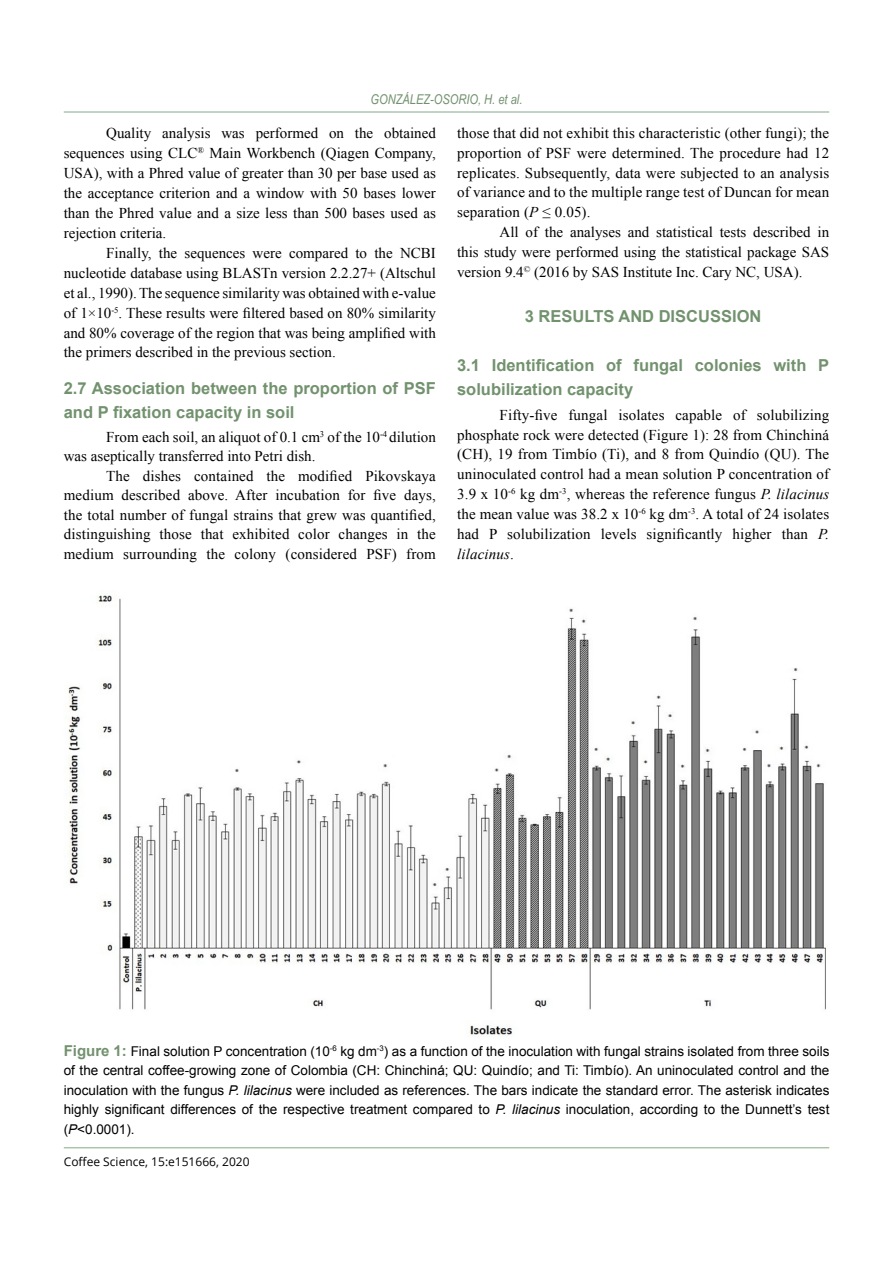
<style>
.page{position:relative;width:893px;height:1263px;background:#fff}
.page>*{position:absolute;margin:0;border:0;box-sizing:border-box;transform-origin:0 0}
.t1{font:700 16.5px/24px "Arial";color:#72926e}
.t2{font:15px/20px "Times New Roman";color:#000;text-align:justify}
.t3{font:13.5px/19.5px "Arial";color:#000;text-align:justify}
.t4{font:italic 13.5px "Arial Narrow";color:#72926e}
.t5{font:12px "Open Sans";color:#000}
.s1{font-style:italic}
.s2{font-weight:700;font-size:15px;color:#72926e}
</style>
<div class="page">
<hr style="left:64px;top:1147px;width:765px;height:1px;background:#84a886">
<hr style="left:64px;top:112px;width:765px;height:1px;background:#84a886">
<img style="left:66px;top:590px;width:760px;height:447px">
<p class="t4" style="left:370px;top:90px;width:153px">GONZÁLEZ-OSORIO, H. et al.</p>
<p class="t2" style="left:64px;top:123px;width:374px;text-indent:43px">Quality analysis was performed on the obtained sequences using CLC<sup>®</sup> Main Workbench (Qiagen Company, USA), with a Phred value of greater than 30 per base used as the acceptance criterion and a window with 50 bases lower than the Phred value and a size less than 500 bases used as rejection criteria.</p>
<p class="t2" style="left:64px;top:242px;width:374px;text-indent:43px">Finally, the sequences were compared to the NCBI nucleotide database using BLASTn version 2.2.27+ (Altschul et al., 1990). The sequence similarity was obtained with e-value of 1×10<sup>-5</sup>. These results were filtered based on 80% similarity and 80% coverage of the region that was being amplified with the primers described in the previous section.</p>
<p class="t1" style="left:64px;top:377px;width:374px">2.7 Association between the proportion of PSF and P fixation capacity in soil</p>
<p class="t2" style="left:64px;top:427px;width:374px;line-height:19.5px;text-indent:43px">From each soil, an aliquot of 0.1 cm<sup>3</sup> of the 10<sup>-4</sup> dilution was aseptically transferred into Petri dish.</p>
<p class="t2" style="left:64px;top:466px;width:374px;line-height:19.5px;text-indent:43px">The dishes contained the modified Pikovskaya medium described above. After incubation for five days, the total number of fungal strains that grew was quantified, distinguishing those that exhibited color changes in the medium surrounding the colony (considered PSF) from</p>
<p class="t2" style="left:457px;top:123px;width:374px">those that did not exhibit this characteristic (other fungi); the proportion of PSF were determined. The procedure had 12 replicates. Subsequently, data were subjected to an analysis of variance and to the multiple range test of Duncan for mean separation (<span class="s1">P</span> ≤ 0.05).</p>
<p class="t2" style="left:457px;top:222px;width:374px;text-indent:43px">All of the analyses and statistical tests described in this study were performed using the statistical package SAS version 9.4<sup>©</sup> (2016 by SAS Institute Inc. Cary NC, USA).</p>
<p class="t1" style="left:525px;top:305px;width:238px">3 RESULTS AND DISCUSSION</p>
<p class="t1" style="left:457px;top:354px;width:374px">3.1 Identification of fungal colonies with P solubilization capacity</p>
<p class="t2" style="left:457px;top:404px;width:374px;text-indent:43px">Fifty-five fungal isolates capable of solubilizing phosphate rock were detected (Figure 1): 28 from Chinchiná (CH), 19 from Timbío (Ti), and 8 from Quindío (QU). The uninoculated control had a mean solution P concentration of 3.9 x 10<sup>-6</sup> kg dm<sup>-3</sup>, whereas the reference fungus <span class="s1">P. lilacinus </span>the mean value was 38.2 x 10<sup>-6</sup> kg dm<sup>-3</sup>. A total of 24 isolates had P solubilization levels significantly higher than <span class="s1">P. lilacinus</span>.</p>
<p class="t3" style="left:64px;top:1041px;width:767px"><span class="s2">Figure 1:</span> Final solution P concentration (10<sup>-6</sup> kg dm<sup>-3</sup>) as a function of the inoculation with fungal strains isolated from three soils of the central coffee-growing zone of Colombia (CH: Chinchiná; QU: Quindío; and Ti: Timbío). An uninoculated control and the inoculation with the fungus <span class="s1">P. lilacinus</span> were included as references. The bars indicate the standard error. The asterisk indicates highly significant differences of the respective treatment compared to <span class="s1">P. lilacinus</span> inoculation, according to the Dunnett’s test (<span class="s1">P</span>&lt;0.0001).</p>
<p class="t5" style="left:64px;top:1153px;width:187px">Coffee Science, 15:e151666, 2020</p>
</div>
